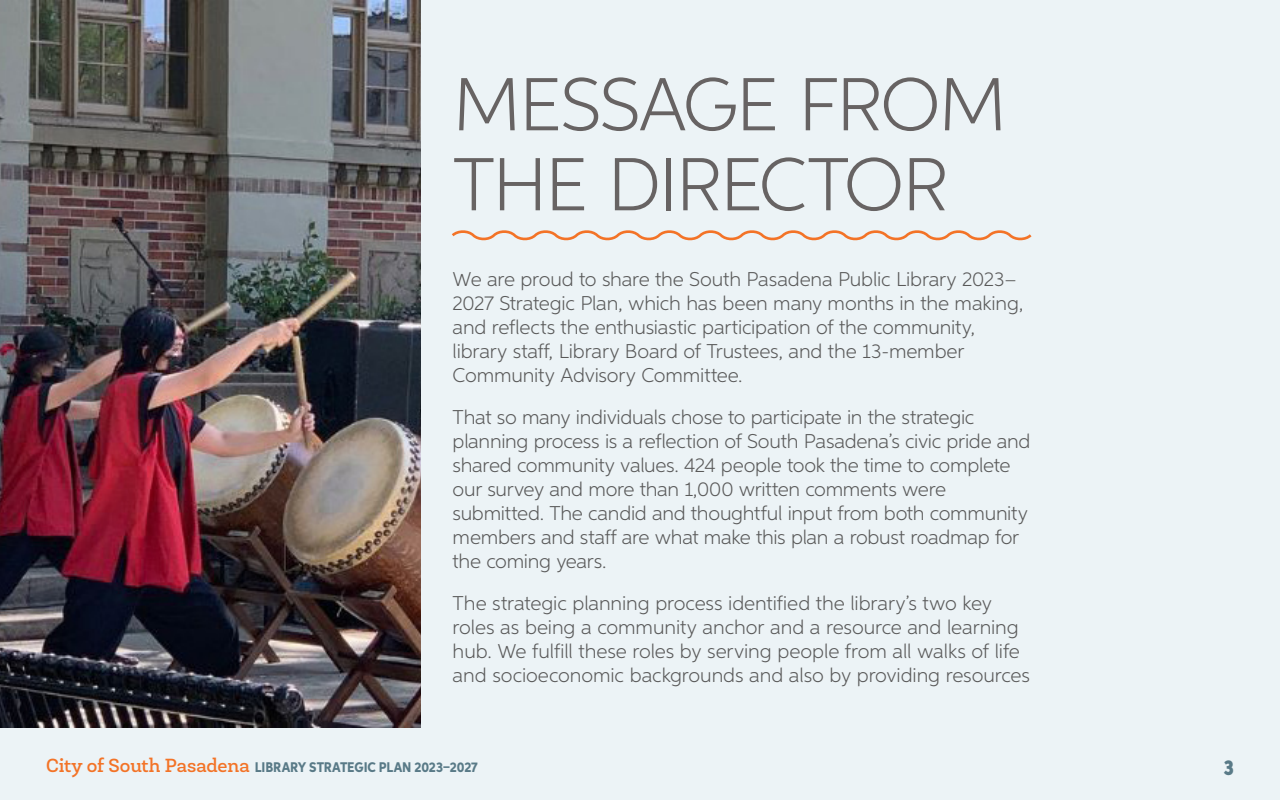
<style>
.page{position:relative;width:1280px;height:800px;background:#ecf3f6}
.page>*{position:absolute;margin:0;border:0;box-sizing:border-box;transform-origin:0 0}
.Section{font:300 75px/80px "Aspira";letter-spacing:-.03em;color:#676363}
.t1{font:900 21.5px "Aspira XX Nar";color:#597a87}
.BB1{font:300 20px/24px "Aspira";letter-spacing:-.01em;color:#595959}
.t2{font:800 14px "Aspira";letter-spacing:-.005em;color:#597a87;scale:.91 1}
.s1{font-family:"Newslab";font-weight:500;font-size:19.3px;color:#f37327}
</style>
<div class="page">
<img style="left:0;top:0;width:421px;height:728px">
<svg style="left:452px;top:230px;width:580px;height:11px"></svg>
<p class="Section" style="left:453px;top:63px;width:556px">MESSAGE FROM<br>THE DIRECTOR</p>
<p class="BB1" style="left:453px;top:267px;width:572px">We are proud to share the South Pasadena Public Library 2023– 2027 Strategic Plan, which has been many months in the making, and reflects the enthusiastic participation of the community, library staff, Library Board of Trustees, and the 13-member Community Advisory Committee.</p>
<p class="BB1" style="left:453px;top:405px;width:579px">That so many individuals chose to participate in the strategic planning process is a reflection of South Pasadena’s civic pride and shared community values. 424 people took the time to complete our survey and more than 1,000 written comments were submitted. The candid and thoughtful input from both community members and staff are what make this plan a robust roadmap for the coming years.</p>
<p class="BB1" style="left:453px;top:591px;width:579px">The strategic planning process identified the library’s two key roles as being a community anchor and a resource and learning hub. We fulfill these roles by serving people from all walks of life and socioeconomic backgrounds and also by providing resources</p>
<p class="t2" style="left:46px;top:758px;width:476px"><span class="s1">City of South Pasadena</span> LIBRARY STRATEGIC PLAN 2023–2027</p>
<p class="t1" style="left:1224px;top:754px;width:12px">3</p>
</div>
